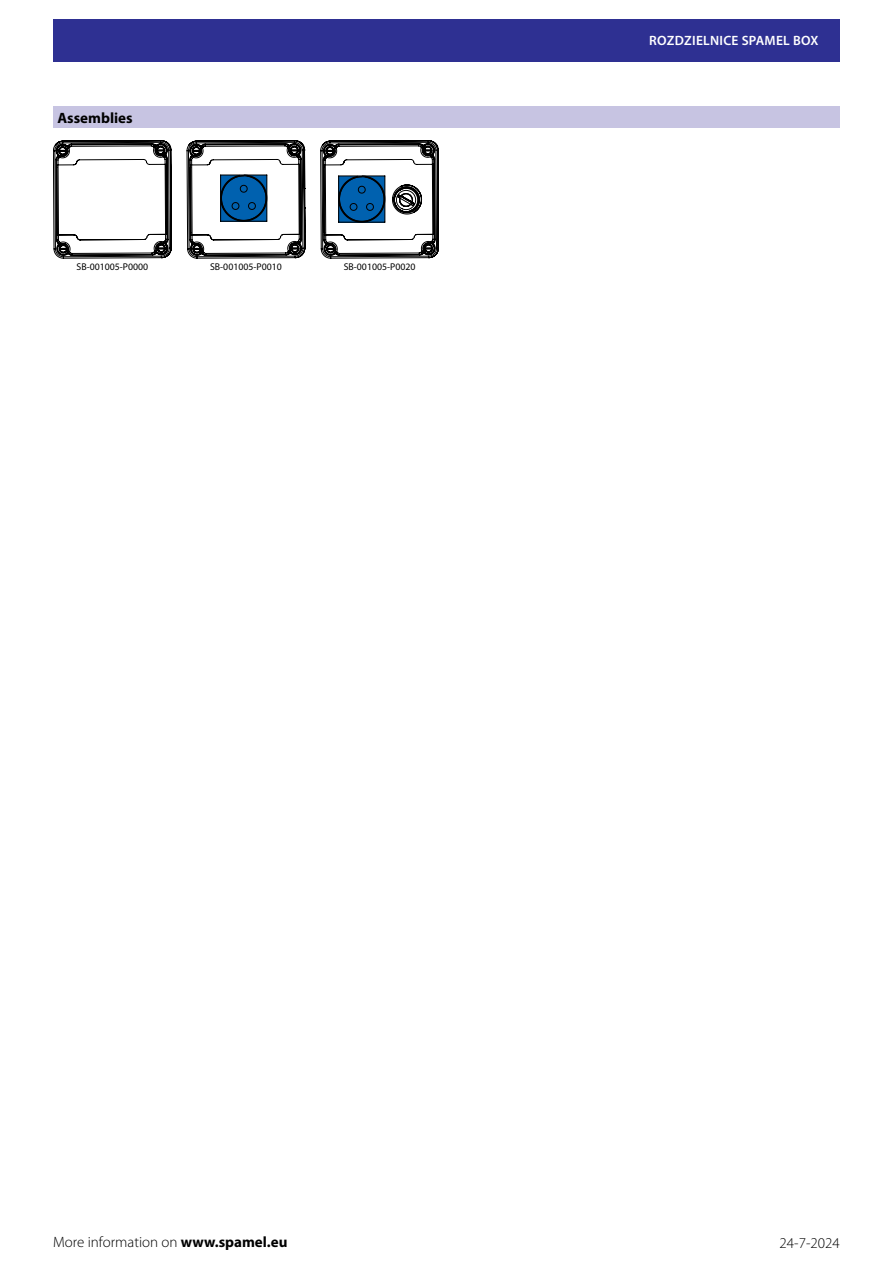
<style>
.page{position:relative;width:893px;height:1263px;background:#fff}
.page>*{position:absolute;margin:0;border:0;box-sizing:border-box;transform-origin:0 0}
.t1{font:300 15px "Myriad Pro";color:#000}
.Überschrift{font:700 15px "Myriad Pro";color:#000}
.t2{font:600 13.5px "Myriad Pro";letter-spacing:.02em;color:#fff}
.Cecha_Wykonania_graf{font:9.75px "Myriad Pro";color:#000}
.s1{font-weight:700}
</style>
<div class="page">
<div style="left:53px;top:19px;width:787px;height:43px;background:#2e3092"></div>
<svg style="left:53px;top:140px;width:119px;height:119px"></svg>
<svg style="left:187px;top:140px;width:118px;height:119px"></svg>
<svg style="left:320px;top:140px;width:119px;height:119px"></svg>
<div style="left:53px;top:106px;width:787px;height:22px;background:#c7c4e2"></div>
<p class="Überschrift" style="left:57px;top:108px;width:77px">Assemblies</p>
<p class="Cecha_Wykonania_graf" style="left:77px;top:261px;width:73px">SB-001005-P0000</p>
<p class="Cecha_Wykonania_graf" style="left:210px;top:261px;width:73px">SB-001005-P0010</p>
<p class="Cecha_Wykonania_graf" style="left:344px;top:261px;width:73px">SB-001005-P0020</p>
<h2 class="t2" style="left:649px;top:32px;width:171px">ROZDZIELNICE SPAMEL BOX</h2>
<h1 class="t1" style="left:53px;top:1234px;width:236px">More information on <span class="s1">www.spamel.eu</span></h1>
<h1 class="t1" style="left:780px;top:1234px;width:62px">24-7-2024</h1>
</div>
